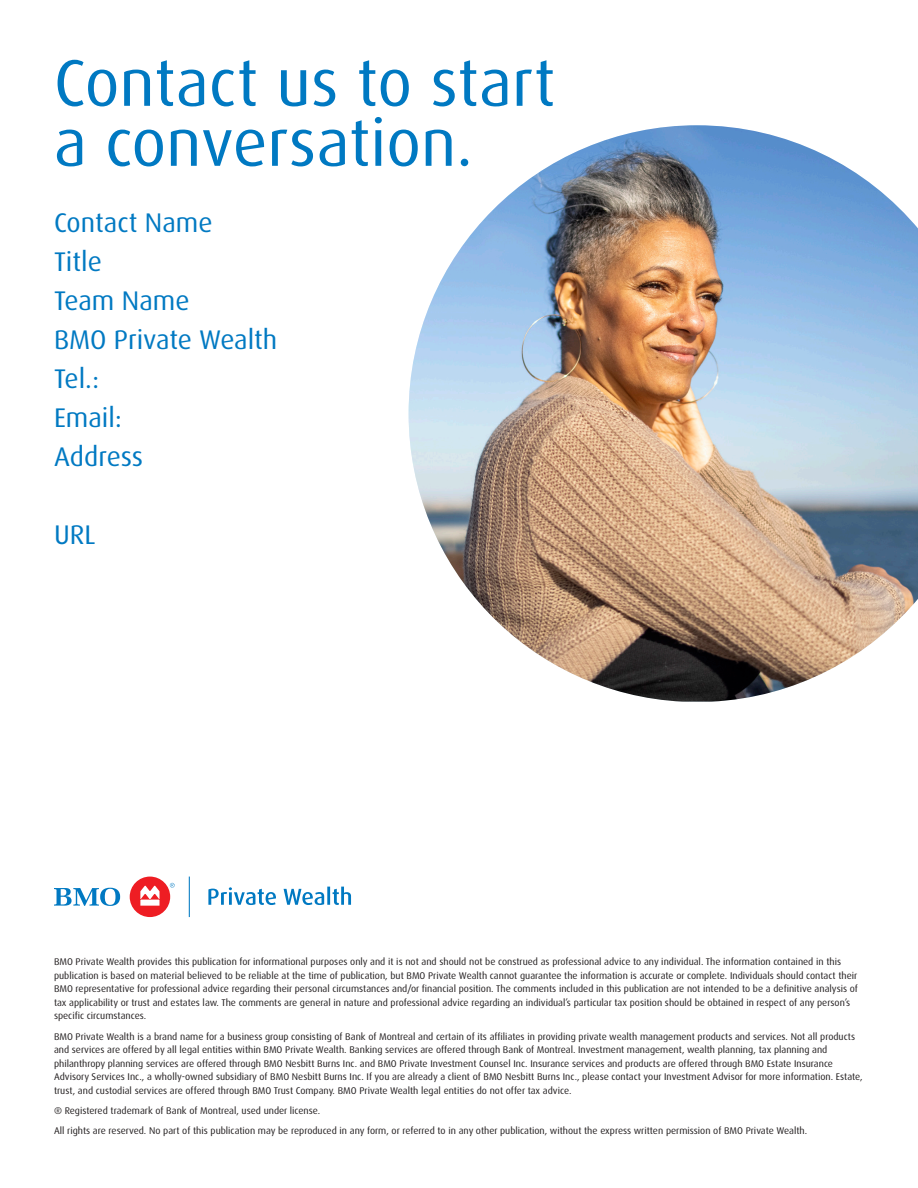
<style>
.page{position:relative;width:918px;height:1188px;background:#fff}
.page>*{position:absolute;margin:0;border:0;box-sizing:border-box;transform-origin:0 0}
.t1{font:66px/60px "Dax Pro";color:#0079c2}
.t2{font:27px "Dax Pro";color:#0079c2}
.t3{font:9.75px/13.5px "Dax Pro";color:#231f20}
</style>
<div class="page">
<div style="left:130px;top:877px;width:40px;height:40px;background:#ee1d23;border-radius:50%"></div>
<svg style="left:140px;top:886px;width:20px;height:20px"></svg>
<svg style="left:208px;top:887px;width:68px;height:18px"></svg>
<svg style="left:284px;top:887px;width:67px;height:18px"></svg>
<svg style="left:54px;top:888px;width:66px;height:18px"></svg>
<svg style="left:170px;top:883px;width:5px;height:5px"></svg>
<svg style="left:189px;top:877px;width:1px;height:40px"></svg>
<img style="left:409px;top:125px;width:509px;height:577px">
<p class="t1" style="left:54px;top:53px;width:503px">Contact us to start a conversation.</p>
<p class="t2" style="left:54px;top:205px;width:160px">Contact Name</p>
<p class="t2" style="left:54px;top:244px;width:49px">Title</p>
<p class="t2" style="left:54px;top:283px;width:137px">Team Name</p>
<p class="t2" style="left:54px;top:322px;width:225px">BMO Private Wealth</p>
<p class="t2" style="left:54px;top:361px;width:47px">Tel.:</p>
<p class="t2" style="left:54px;top:400px;width:70px">Email:</p>
<p class="t2" style="left:54px;top:439px;width:91px">Address</p>
<p class="t2" style="left:54px;top:517px;width:43px">URL</p>
<p class="t3" style="left:54px;top:955px;width:806px">BMO Private Wealth provides this publication for informational purposes only and it is not and should not be construed as professional advice to any individual. The information contained in this publication is based on material believed to be reliable at the time of publication, but BMO Private Wealth cannot guarantee the information is accurate or complete. Individuals should contact their BMO representative for professional advice regarding their personal circumstances and/or financial position. The comments included in this publication are not intended to be a definitive analysis of tax applicability or trust and estates law. The comments are general in nature and professional advice regarding an individual’s particular tax position should be obtained in respect of any person’s specific circumstances.</p>
<p class="t3" style="left:54px;top:1030px;width:810px">BMO Private Wealth is a brand name for a business group consisting of Bank of Montreal and certain of its affiliates in providing private wealth management products and services. Not all products and services are offered by all legal entities within BMO Private Wealth. Banking services are offered through Bank of Montreal. Investment management, wealth planning, tax planning and philanthropy planning services are offered through BMO Nesbitt Burns Inc. and BMO Private Investment Counsel Inc. Insurance services and products are offered through BMO Estate Insurance Advisory Services Inc., a wholly-owned subsidiary of BMO Nesbitt Burns Inc. If you are already a client of BMO Nesbitt Burns Inc., please contact your Investment Advisor for more information. Estate, trust, and custodial services are offered through BMO Trust Company. BMO Private Wealth legal entities do not offer tax advice.</p>
<p class="t3" style="left:54px;top:1104px;width:268px">® Registered trademark of Bank of Montreal, used under license.</p>
<p class="t3" style="left:54px;top:1124px;width:755px">All rights are reserved. No part of this publication may be reproduced in any form, or referred to in any other publication, without the express written permission of BMO Private Wealth.</p>
</div>
